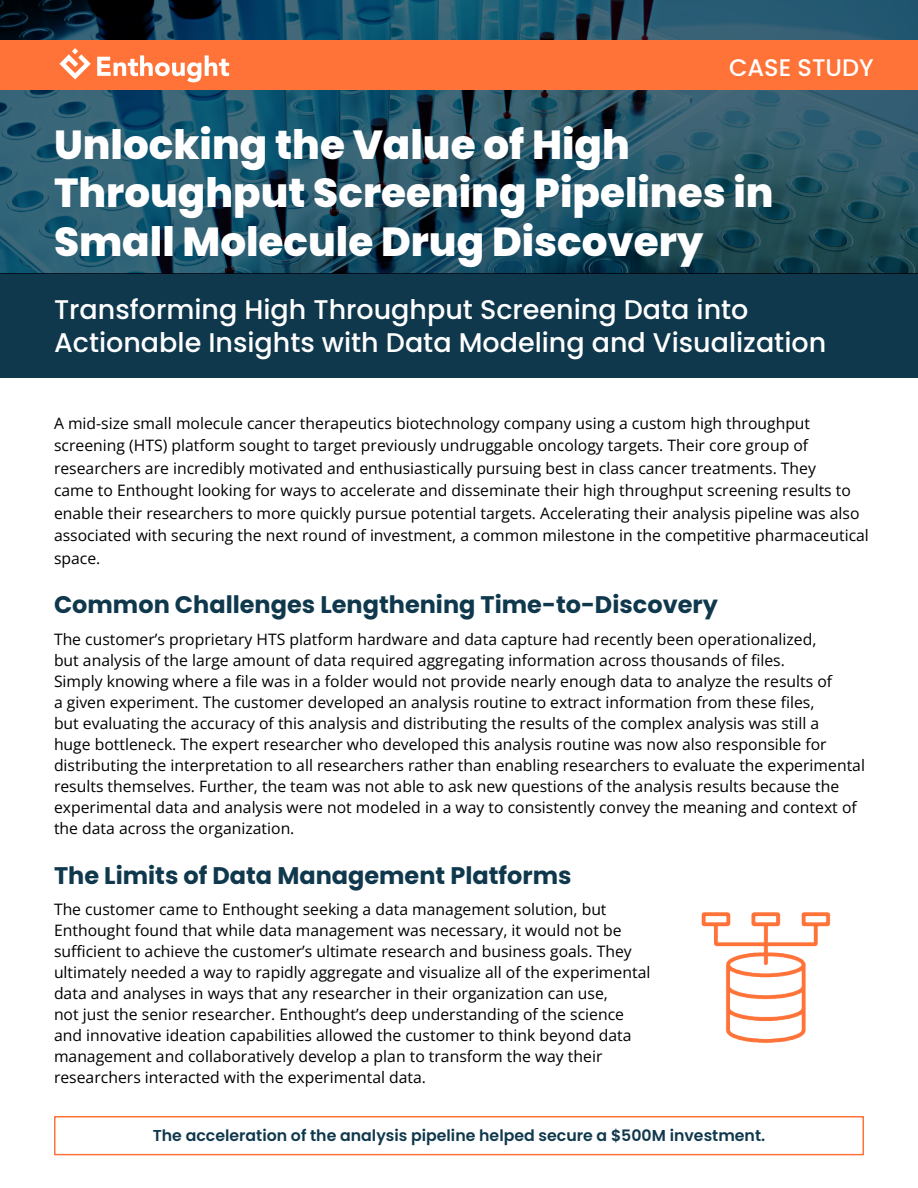
<style>
.page{position:relative;width:918px;height:1188px;background:#fff}
.page>*{position:absolute;margin:0;border:0;box-sizing:border-box;transform-origin:0 0}
.t1{font:800 40.5px/48.6px "Poppins";color:#fff}
.t2{font:500 27px/32.4px "Poppins";color:#fff}
.t3{font:700 24px "Poppins";color:#0f384d}
.t4{font:500 24px "Poppins";color:#fff}
.t5{font:15.75px/21px "Open Sans";color:#000}
.t6{font:600 15.75px "Poppins";color:#0f384d}
</style>
<div class="page">
<svg style="left:0;top:0;width:918px;height:274px;background:#215164"></svg>
<div style="left:54px;top:1116px;width:810px;height:39px;border:2px solid #ff7338"></div>
<div style="left:0;top:41px;width:918px;height:49px;background:#ff7338"></div>
<svg style="left:59px;top:48px;width:32px;height:31px"></svg>
<svg style="left:97px;top:55px;width:132px;height:27px"></svg>
<div style="left:0;top:274px;width:918px;height:104px;background:#0f384d"></div>
<img style="left:701px;top:912px;width:130px;height:131px">
<h3 class="t4" style="left:729px;top:54px;width:146px">CASE STUDY</h3>
<h1 class="t1" style="left:54px;top:120px;width:721px">Unlocking the Value of High<br>Throughput Screening Pipelines in<br>Small Molecule Drug Discovery</h1>
<h2 class="t2" style="left:54px;top:294px;width:774px">Transforming High Throughput Screening Data into<br>Actionable Insights with Data Modeling and Visualization</h2>
<p class="t5" style="left:54px;top:411px;width:816px;line-height:22.5px">A mid-size small molecule cancer therapeutics biotechnology company using a custom high throughput screening (HTS) platform sought to target previously undruggable oncology targets. Their core group of researchers are incredibly motivated and enthusiastically pursuing best in class cancer treatments. They<br>came to Enthought looking for ways to accelerate and disseminate their high throughput screening results to enable their researchers to more quickly pursue potential targets. Accelerating their analysis pipeline was also associated with securing the next round of investment, a common milestone in the competitive pharmaceutical space.</p>
<h3 class="t3" style="left:54px;top:591px;width:665px">Common Challenges Lengthening Time-to-Discovery</h3>
<p class="t5" style="left:54px;top:628px;width:813px">The customer’s proprietary HTS platform hardware and data capture had recently been operationalized,<br>but analysis of the large amount of data required aggregating information across thousands of files.<br>Simply knowing where a file was in a folder would not provide nearly enough data to analyze the results of<br>a given experiment. The customer developed an analysis routine to extract information from these files,<br>but evaluating the accuracy of this analysis and distributing the results of the complex analysis was still a<br>huge bottleneck. The expert researcher who developed this analysis routine was now also responsible for distributing the interpretation to all researchers rather than enabling researchers to evaluate the experimental results themselves. Further, the team was not able to ask new questions of the analysis results because the experimental data and analysis were not modeled in a way to consistently convey the meaning and context of the data across the organization.</p>
<h3 class="t3" style="left:54px;top:861px;width:519px">The Limits of Data Management Platforms</h3>
<p class="t5" style="left:54px;top:899px;width:598px">The customer came to Enthought seeking a data management solution, but Enthought found that while data management was necessary, it would not be sufficient to achieve the customer’s ultimate research and business goals. They ultimately needed a way to rapidly aggregate and visualize all of the experimental data and analyses in ways that any researcher in their organization can use,<br>not just the senior researcher. Enthought’s deep understanding of the science and innovative ideation capabilities allowed the customer to think beyond data management and collaboratively develop a plan to transform the way their researchers interacted with the experimental data.</p>
<p class="t6" style="left:153px;top:1126px;width:614px">The acceleration of the analysis pipeline helped secure a $500M investment.</p>
</div>
